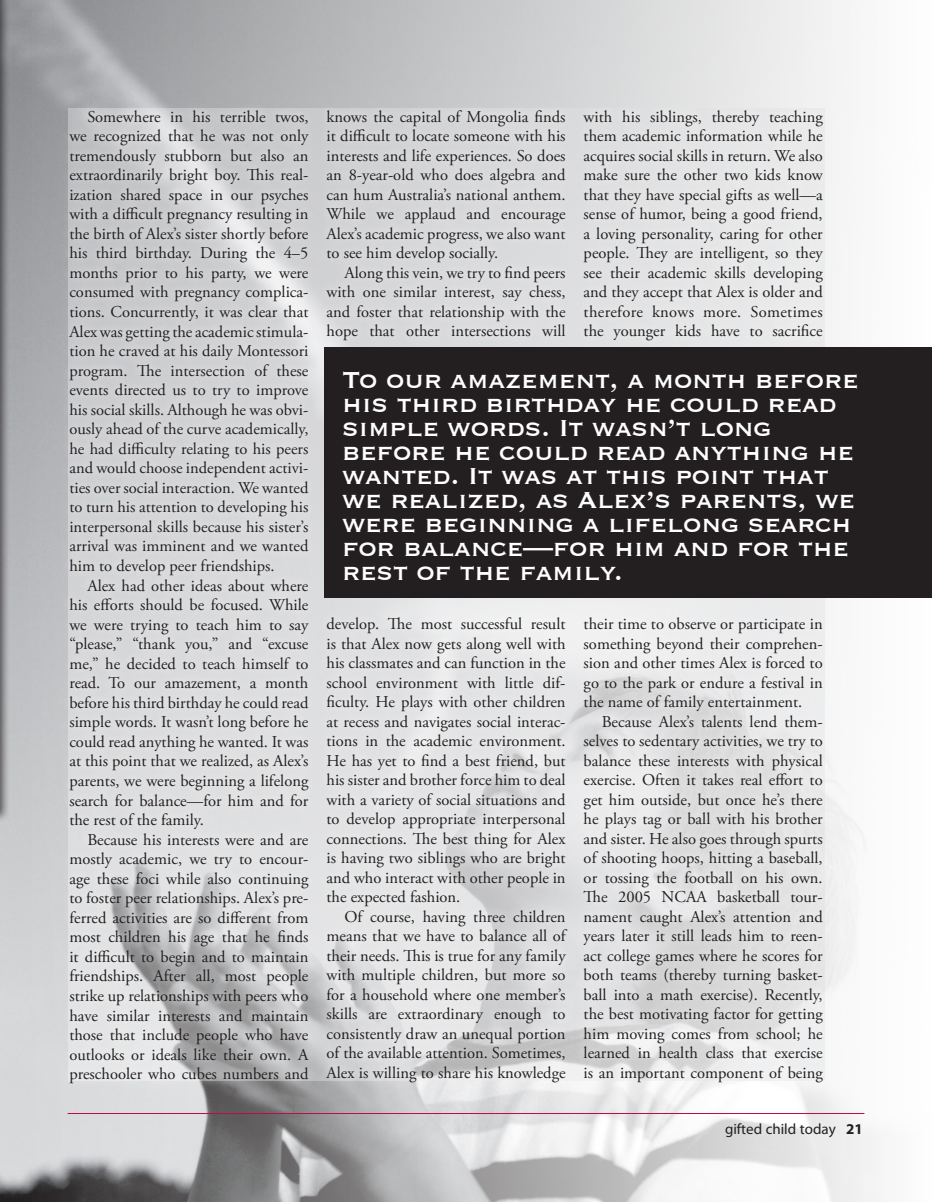
<style>
.page{position:relative;width:932px;height:1202px;background:#fff}
.page>*{position:absolute;margin:0;border:0;box-sizing:border-box;transform-origin:0 0}
.t1{font:30px/24px "Copperplate";letter-spacing:-.01em;color:#fff}
.t2{font:16.5px/19.5px "Adobe Garamond Pro";color:#231f20;text-align:justify}
.t3{font:15px "Myriad Pro";color:#231f20}
.s1{font-weight:700}
</style>
<div class="page">
<img style="left:0;top:0;width:878px;height:1202px">
<hr style="left:68px;top:1113px;width:796px;height:1px;background:#c50750">
<div style="left:59px;top:100px;width:804px;height:1013px;background:#fff;opacity:.88"></div>
<div style="left:0;top:0;width:16px;height:829px;background:#231f20;opacity:.75"></div>
<div style="left:324px;top:347px;width:608px;height:251px;background:#231f20"></div>
<p class="t2" style="left:69px;top:107px;width:241px;text-indent:18px">Somewhere in his terrible twos, we recognized that he was not only tremendously stubborn but also an extraordinarily bright boy. This real&shy;ization shared space in our psyches with a difficult pregnancy resulting in the birth of Alex’s sister shortly before his third birthday. During the 4–5 months prior to his party, we were consumed with pregnancy complica&shy;tions. Concurrently, it was clear that Alex was getting the academic stimula&shy;tion he craved at his daily Montessori program. The intersection of these events directed us to try to improve his social skills. Although he was obvi&shy;ously ahead of the curve academically, he had difficulty relating to his peers and would choose independent activi&shy;ties over social interaction. We wanted to turn his attention to developing his interpersonal skills because his sister’s arrival was imminent and we wanted him to develop peer friendships.</p>
<p class="t2" style="left:69px;top:576px;width:241px;text-indent:18px">Alex had other ideas about where his efforts should be focused. While we were trying to teach him to say “please,” “thank you,” and “excuse me,” he decided to teach himself to read. To our amazement, a month before his third birthday he could read simple words. It wasn’t long before he could read anything he wanted. It was at this point that we realized, as Alex’s parents, we were beginning a lifelong search for balance—for him and for the rest of the family.</p>
<p class="t2" style="left:69px;top:830px;width:241px;text-indent:18px">Because his interests were and are mostly academic, we try to encour&shy;age these foci while also continuing to foster peer relationships. Alex’s pre&shy;ferred activities are so different from most children his age that he finds it difficult to begin and to maintain friendships. After all, most people strike up relationships with peers who have similar interests and maintain those that include people who have outlooks or ideals like their own. A preschooler who cubes numbers and</p>
<p class="t2" style="left:326px;top:107px;width:240px">knows the capital of Mongolia finds it difficult to locate someone with his interests and life experiences. So does an 8-year-old who does algebra and can hum Australia’s national anthem.<br>While we applaud and encourage Alex’s academic progress, we also want to see him develop socially.</p>
<p class="t2" style="left:326px;top:263px;width:240px;text-indent:18px">Along this vein, we try to find peers with one similar interest, say chess, and foster that relationship with the hope that other intersections will</p>
<p class="t2" style="left:583px;top:107px;width:240px">with his siblings, thereby teaching them academic information while he acquires social skills in return. We also make sure the other two kids know that they have special gifts as well—a sense of humor, being a good friend, a loving personality, caring for other people. They are intelligent, so they see their academic skills developing and they accept that Alex is older and therefore knows more. Sometimes the younger kids have to sacrifice</p>
<p class="t1" style="left:342px;top:365px;width:518px">To our amazement, a month before his third birthday he could read simple words. It wasn’t long before he could read anything he wanted. It was at this point that we realized, as Alex’s parents, we were beginning a lifelong search for balance—for him and for the rest of the family.</p>
<p class="t2" style="left:326px;top:614px;width:241px">develop. The most successful result is that Alex now gets along well with his classmates and can function in the school environment with little dif&shy;ficulty. He plays with other children at recess and navigates social interac&shy;tions in the academic environment.<br>He has yet to find a best friend, but his sister and brother force him to deal with a variety of social situations and to develop appropriate interpersonal connections. The best thing for Alex is having two siblings who are bright and who interact with other people in the expected fashion.</p>
<p class="t2" style="left:326px;top:907px;width:240px;text-indent:18px">Of course, having three children means that we have to balance all of their needs. This is true for any family with multiple children, but more so for a household where one member’s skills are extraordinary enough to consistently draw an unequal portion of the available attention. Sometimes, Alex is willing to share his knowledge</p>
<p class="t2" style="left:583px;top:614px;width:240px">their time to observe or participate in something beyond their comprehen&shy;sion and other times Alex is forced to go to the park or endure a festival in the name of family entertainment.</p>
<p class="t2" style="left:583px;top:712px;width:241px;text-indent:18px">Because Alex’s talents lend them&shy;selves to sedentary activities, we try to balance these interests with physical exercise. Often it takes real effort to get him outside, but once he’s there he plays tag or ball with his brother and sister. He also goes through spurts of shooting hoops, hitting a baseball, or tossing the football on his own.<br>The 2005 NCAA basketball tour&shy;nament caught Alex’s attention and years later it still leads him to reen&shy;act college games where he scores for both teams (thereby turning basket&shy;ball into a math exercise). Recently, the best motivating factor for getting him moving comes from school; he learned in health class that exercise is an important component of being</p>
<p class="t3" style="left:725px;top:1120px;width:139px">gifted child today <span class="s1">21</span></p>
</div>
